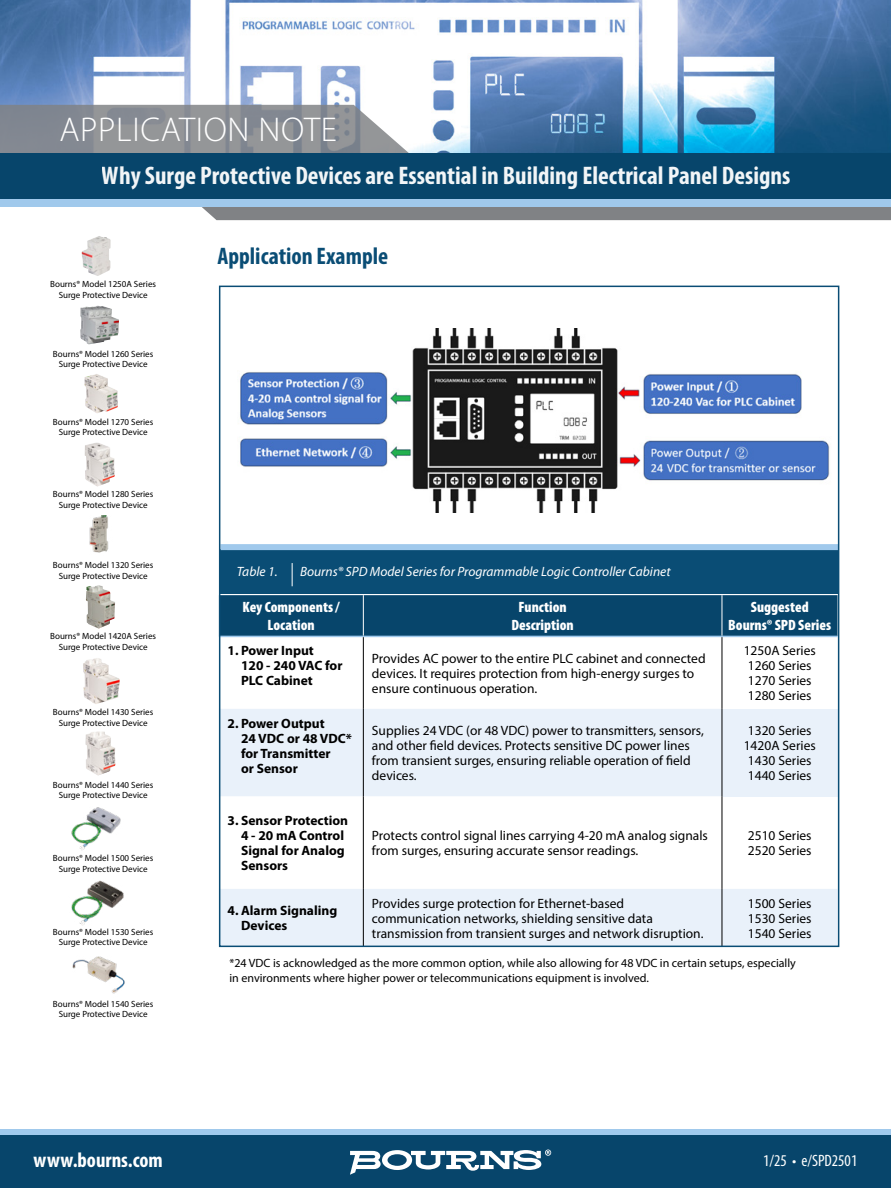
<style>
.page{position:relative;width:891px;height:1188px;background:#fff}
.page>*{position:absolute;margin:0;border:0;box-sizing:border-box;transform-origin:0 0}
.t1{font:300 34.5px "Myriad Pro";letter-spacing:.02em;color:#fff}
.t2{font:700 condensed 25.5px "Myriad Pro";color:#fff}
.t3{font:700 condensed 24px "Myriad Pro";color:#0a4d75}
.t4{font:700 condensed 21px "Myriad Pro";color:#fff}
.t5{font:condensed 16.5px "Myriad Pro";color:#fff}
.t6{font:900 condensed 15px/18px "Myriad Pro";color:#fff;text-align:center}
.t7{font:13.5px/15px "Myriad Pro";color:#000}
.t8{font:700 13.5px/15px "Myriad Pro";color:#000}
.t9{font:italic 13.5px "Myriad Pro";color:#fff}
.t10{font:12px/15px "Myriad Pro";color:#000}
.t11{font:9px/10.8px "Myriad Pro";color:#000;text-align:center}
</style>
<div class="page">
<img style="left:0;top:0;width:891px;height:153px">
<svg style="left:0;top:105px;width:425px;height:48px"></svg>
<svg style="left:142px;top:206px;width:749px;height:14px;fill:#808285"></svg>
<div style="left:0;top:153px;width:891px;height:46px;background:#07456b"></div>
<div style="left:0;top:199px;width:891px;height:7px;background:#a0c9ec"></div>
<div style="left:0;top:1130px;width:891px;height:7px;background:#a0c9ec"></div>
<div style="left:0;top:1135px;width:891px;height:53px;background:#07456b"></div>
<svg style="left:350px;top:1150px;width:201px;height:25px"></svg>
<img style="left:84px;top:374px;width:34px;height:39px">
<img style="left:85px;top:443px;width:30px;height:44px">
<img style="left:89px;top:515px;width:20px;height:38px">
<img style="left:86px;top:585px;width:29px;height:44px">
<img style="left:83px;top:658px;width:37px;height:46px">
<img style="left:85px;top:732px;width:31px;height:44px">
<img style="left:71px;top:807px;width:50px;height:44px">
<img style="left:71px;top:880px;width:53px;height:46px">
<img style="left:72px;top:956px;width:53px;height:38px">
<img style="left:80px;top:306px;width:39px;height:38px">
<img style="left:82px;top:236px;width:29px;height:40px">
<div style="left:222px;top:595px;width:614px;height:41px;background:#07456b"></div>
<div style="left:222px;top:709px;width:500px;height:87px;background:#e9f1fa"></div>
<div style="left:722px;top:709px;width:116px;height:87px;background:#e9f1fa"></div>
<div style="left:222px;top:889px;width:614px;height:55px;background:#e9f1fa"></div>
<hr style="left:219px;top:636px;width:144px;height:1px;background:#a0c9ec">
<hr style="left:363px;top:636px;width:359px;height:1px;background:#a0c9ec">
<hr style="left:722px;top:636px;width:116px;height:1px;background:#a0c9ec">
<hr style="left:722px;top:796px;width:1px;height:93px;background:#000">
<hr style="left:722px;top:889px;width:1px;height:57px;background:#000">
<hr style="left:363px;top:637px;width:1px;height:72px;background:#000">
<hr style="left:363px;top:709px;width:1px;height:87px;background:#000">
<hr style="left:363px;top:796px;width:1px;height:93px;background:#000">
<hr style="left:363px;top:889px;width:1px;height:57px;background:#000">
<hr style="left:363px;top:595px;width:1px;height:41px;background:#fff">
<hr style="left:722px;top:595px;width:1px;height:41px;background:#fff">
<hr style="left:722px;top:637px;width:1px;height:72px;background:#000">
<hr style="left:722px;top:709px;width:1px;height:87px;background:#000">
<div style="left:220px;top:549px;width:618px;height:44px;background:#0a4d75"></div>
<div style="left:220px;top:544px;width:618px;height:6px;background:#a0c9ec"></div>
<svg style="left:292px;top:563px;width:1px;height:23px"></svg>
<img style="left:240px;top:329px;width:590px;height:184px">
<h1 class="t1" style="left:59px;top:108px;width:279px">APPLICATION NOTE</h1>
<h2 class="t2" style="left:102px;top:159px;width:690px">Why Surge Protective Devices are Essential in Building Electrical Panel Designs</h2>
<p class="t11" style="left:50px;top:278px;width:107px">Bourns® Model 1250A Series<br>Surge Protective Device</p>
<p class="t11" style="left:53px;top:348px;width:102px">Bourns® Model 1260 Series<br>Surge Protective Device</p>
<p class="t11" style="left:53px;top:416px;width:102px">Bourns® Model 1270 Series<br>Surge Protective Device</p>
<p class="t11" style="left:53px;top:489px;width:102px">Bourns® Model 1280 Series<br>Surge Protective Device</p>
<p class="t11" style="left:53px;top:560px;width:102px">Bourns® Model 1320 Series<br>Surge Protective Device</p>
<p class="t11" style="left:50px;top:631px;width:107px">Bourns® Model 1420A Series<br>Surge Protective Device</p>
<p class="t11" style="left:53px;top:707px;width:102px">Bourns® Model 1430 Series<br>Surge Protective Device</p>
<p class="t11" style="left:53px;top:779px;width:102px">Bourns® Model 1440 Series<br>Surge Protective Device</p>
<p class="t11" style="left:53px;top:852px;width:102px">Bourns® Model 1500 Series<br>Surge Protective Device</p>
<p class="t11" style="left:53px;top:926px;width:102px">Bourns® Model 1530 Series<br>Surge Protective Device</p>
<p class="t11" style="left:53px;top:998px;width:102px">Bourns® Model 1540 Series<br>Surge Protective Device</p>
<h3 class="t3" style="left:217px;top:241px;width:172px">Application Example</h3>
<p class="t9" style="left:237px;top:565px;width:42px">Table 1.</p>
<p class="t9" style="left:300px;top:565px;width:372px">Bourns® SPD Model Series for Programmable Logic Controller Cabinet</p>
<p class="t6" style="left:242px;top:598px;width:99px">Key Components /<br>Location</p>
<p class="t6" style="left:511px;top:598px;width:64px">Function<br>Description</p>
<p class="t6" style="left:728px;top:598px;width:105px">Suggested<br>Bourns® SPD Series</p>
<p class="t8" style="left:241px;top:643px;width:103px;text-indent:-14px">1. Power Input<br>120 - 240 VAC for<br>PLC Cabinet</p>
<p class="t7" style="left:372px;top:650px;width:335px">Provides AC power to the entire PLC cabinet and connected devices. It requires protection from high-energy surges to ensure continuous operation.</p>
<p class="t7" style="left:744px;top:643px;width:74px;text-align:center">1250A Series<br>1260 Series<br>1270 Series<br>1280 Series</p>
<p class="t8" style="left:241px;top:716px;width:112px;text-indent:-14px">2. Power Output<br>24 VDC or 48 VDC* for Transmitter<br>or Sensor</p>
<p class="t7" style="left:372px;top:723px;width:333px">Supplies 24 VDC (or 48 VDC) power to transmitters, sensors, and other field devices. Protects sensitive DC power lines from transient surges, ensuring reliable operation of field devices.</p>
<p class="t7" style="left:744px;top:723px;width:74px;text-align:center">1320 Series<br>1420A Series<br>1430 Series<br>1440 Series</p>
<p class="t8" style="left:241px;top:813px;width:109px;text-indent:-14px">3. Sensor Protection<br>4 - 20 mA Control<br>Signal for Analog<br>Sensors</p>
<p class="t7" style="left:372px;top:828px;width:337px">Protects control signal lines carrying 4-20 mA analog signals from surges, ensuring accurate sensor readings.</p>
<p class="t7" style="left:748px;top:828px;width:65px">2510 Series<br>2520 Series</p>
<p class="t8" style="left:241px;top:903px;width:98px;text-indent:-14px">4. Alarm Signaling<br>Devices</p>
<p class="t7" style="left:372px;top:895px;width:333px">Provides surge protection for Ethernet-based communication networks, shielding sensitive data transmission from transient surges and network disruption.</p>
<p class="t7" style="left:748px;top:895px;width:65px;text-align:justify">1500 Series 1530 Series 1540 Series</p>
<p class="t10" style="left:230px;top:955px;width:568px">*24 VDC is acknowledged as the more common option, while also allowing for 48 VDC in certain setups, especially in environments where higher power or telecommunications equipment is involved.</p>
<h3 class="t4" style="left:34px;top:1147px;width:131px">www.bourns.com</h3>
<p class="t5" style="left:763px;top:1151px;width:96px">1/25 • e/SPD2501</p>
</div>
